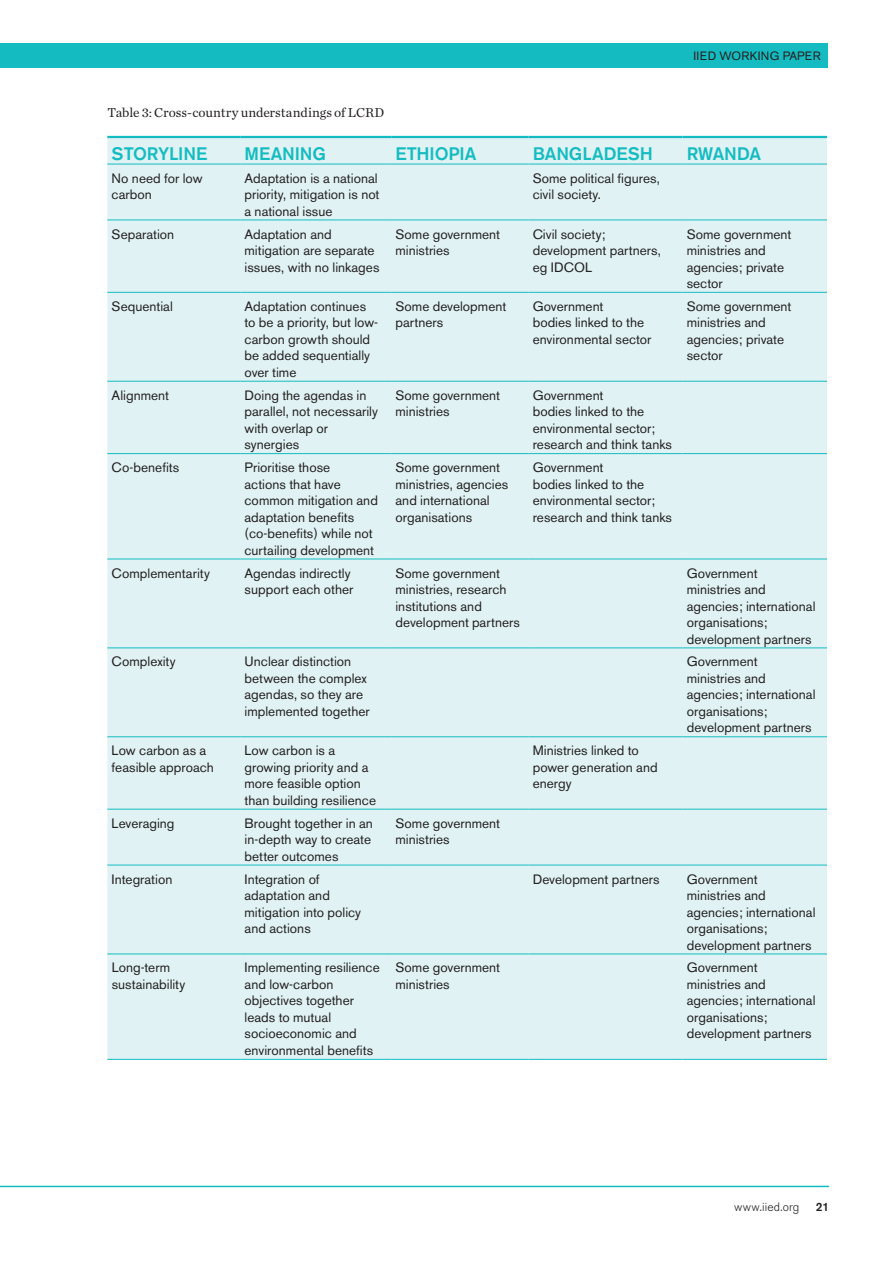
<style>
.page{position:relative;width:893px;height:1263px;background:#fff}
.page>*{position:absolute;margin:0;border:0;box-sizing:border-box;transform-origin:0 0}
.t1{font:500 18px "Akzidenz Grotesk BE";letter-spacing:-.005em;color:#14bcc1}
.t2{font:13.5px/16.5px "Akzidenz Grotesk BE";letter-spacing:.005em;color:#231f20}
.t3{font:13.5px "Chronicle Text G1";color:#231f20}
.t4{font:12px "Akzidenz Grotesk BE";letter-spacing:.02em;color:#231f20}
.t5{font:300 12px "Akzidenz Grotesk BE";letter-spacing:.015em;color:#231f20}
.t6{font:500 12px "Akzidenz Grotesk BE";color:#231f20}
</style>
<div class="page">
<div style="left:0;top:43px;width:828px;height:24px;background:#14bcc1"></div>
<hr style="left:0;top:1186px;width:829px;height:1px;background:#14bcc1">
<div style="left:107px;top:138px;width:720px;height:921px;background:#e0f2f3"></div>
<hr style="left:107px;top:220px;width:133px;height:1px;background:#14bcc1">
<hr style="left:240px;top:220px;width:151px;height:1px;background:#14bcc1">
<hr style="left:391px;top:220px;width:137px;height:1px;background:#14bcc1">
<hr style="left:528px;top:220px;width:154px;height:1px;background:#14bcc1">
<hr style="left:682px;top:220px;width:145px;height:1px;background:#14bcc1">
<hr style="left:107px;top:292px;width:133px;height:1px;background:#14bcc1">
<hr style="left:240px;top:292px;width:151px;height:1px;background:#14bcc1">
<hr style="left:391px;top:292px;width:137px;height:1px;background:#14bcc1">
<hr style="left:528px;top:292px;width:154px;height:1px;background:#14bcc1">
<hr style="left:682px;top:292px;width:145px;height:1px;background:#14bcc1">
<hr style="left:107px;top:381px;width:133px;height:1px;background:#14bcc1">
<hr style="left:240px;top:381px;width:151px;height:1px;background:#14bcc1">
<hr style="left:391px;top:381px;width:137px;height:1px;background:#14bcc1">
<hr style="left:528px;top:381px;width:154px;height:1px;background:#14bcc1">
<hr style="left:682px;top:381px;width:145px;height:1px;background:#14bcc1">
<hr style="left:107px;top:453px;width:133px;height:1px;background:#14bcc1">
<hr style="left:240px;top:453px;width:151px;height:1px;background:#14bcc1">
<hr style="left:391px;top:453px;width:137px;height:1px;background:#14bcc1">
<hr style="left:528px;top:453px;width:154px;height:1px;background:#14bcc1">
<hr style="left:682px;top:453px;width:145px;height:1px;background:#14bcc1">
<hr style="left:107px;top:559px;width:133px;height:1px;background:#14bcc1">
<hr style="left:240px;top:559px;width:151px;height:1px;background:#14bcc1">
<hr style="left:391px;top:559px;width:137px;height:1px;background:#14bcc1">
<hr style="left:528px;top:559px;width:154px;height:1px;background:#14bcc1">
<hr style="left:682px;top:559px;width:145px;height:1px;background:#14bcc1">
<hr style="left:107px;top:647px;width:133px;height:1px;background:#14bcc1">
<hr style="left:240px;top:647px;width:151px;height:1px;background:#14bcc1">
<hr style="left:391px;top:647px;width:137px;height:1px;background:#14bcc1">
<hr style="left:528px;top:647px;width:154px;height:1px;background:#14bcc1">
<hr style="left:682px;top:647px;width:145px;height:1px;background:#14bcc1">
<hr style="left:107px;top:736px;width:133px;height:1px;background:#14bcc1">
<hr style="left:240px;top:736px;width:151px;height:1px;background:#14bcc1">
<hr style="left:391px;top:736px;width:137px;height:1px;background:#14bcc1">
<hr style="left:528px;top:736px;width:154px;height:1px;background:#14bcc1">
<hr style="left:682px;top:736px;width:145px;height:1px;background:#14bcc1">
<hr style="left:107px;top:809px;width:133px;height:1px;background:#14bcc1">
<hr style="left:240px;top:809px;width:151px;height:1px;background:#14bcc1">
<hr style="left:391px;top:809px;width:137px;height:1px;background:#14bcc1">
<hr style="left:528px;top:809px;width:154px;height:1px;background:#14bcc1">
<hr style="left:682px;top:809px;width:145px;height:1px;background:#14bcc1">
<hr style="left:107px;top:865px;width:133px;height:1px;background:#14bcc1">
<hr style="left:240px;top:865px;width:151px;height:1px;background:#14bcc1">
<hr style="left:391px;top:865px;width:137px;height:1px;background:#14bcc1">
<hr style="left:528px;top:865px;width:154px;height:1px;background:#14bcc1">
<hr style="left:682px;top:865px;width:145px;height:1px;background:#14bcc1">
<hr style="left:107px;top:953px;width:133px;height:1px;background:#14bcc1">
<hr style="left:240px;top:953px;width:151px;height:1px;background:#14bcc1">
<hr style="left:391px;top:953px;width:137px;height:1px;background:#14bcc1">
<hr style="left:528px;top:953px;width:154px;height:1px;background:#14bcc1">
<hr style="left:682px;top:953px;width:145px;height:1px;background:#14bcc1">
<hr style="left:107px;top:1059px;width:133px;height:1px;background:#14bcc1">
<hr style="left:240px;top:1059px;width:151px;height:1px;background:#14bcc1">
<hr style="left:391px;top:1059px;width:137px;height:1px;background:#14bcc1">
<hr style="left:528px;top:1059px;width:154px;height:1px;background:#14bcc1">
<hr style="left:682px;top:1059px;width:145px;height:1px;background:#14bcc1">
<hr style="left:107px;top:136px;width:133px;height:2px;background:#14bcc1">
<hr style="left:240px;top:136px;width:151px;height:2px;background:#14bcc1">
<hr style="left:391px;top:136px;width:137px;height:2px;background:#14bcc1">
<hr style="left:528px;top:136px;width:154px;height:2px;background:#14bcc1">
<hr style="left:682px;top:136px;width:145px;height:2px;background:#14bcc1">
<hr style="left:107px;top:164px;width:133px;height:1px;background:#14bcc1">
<hr style="left:240px;top:164px;width:151px;height:1px;background:#14bcc1">
<hr style="left:391px;top:164px;width:137px;height:1px;background:#14bcc1">
<hr style="left:528px;top:164px;width:154px;height:1px;background:#14bcc1">
<hr style="left:682px;top:164px;width:145px;height:1px;background:#14bcc1">
<p class="t4" style="left:693px;top:48px;width:129px">IIED Working paper</p>
<p class="t3" style="left:107px;top:102px;width:279px">Table 3: Cross-country understandings of LCRD</p>
<h1 class="t1" style="left:112px;top:142px;width:97px">STORYLI NE</h1>
<h1 class="t1" style="left:245px;top:142px;width:83px">MEANING</h1>
<h1 class="t1" style="left:395px;top:142px;width:63px">ETHIOPIA</h1>
<h1 class="t1" style="left:533px;top:142px;width:62px">BANGLAD</h1>
<h1 class="t1" style="left:616px;top:142px;width:38px">ESH</h1>
<h1 class="t1" style="left:687px;top:142px;width:63px">RWANDA</h1>
<p class="t2" style="left:112px;top:170px;width:92px">No need for low carbon</p>
<p class="t2" style="left:244px;top:170px;width:137px">Adaptation is a national priority, mitigation is not a national issue</p>
<p class="t2" style="left:533px;top:170px;width:129px">Some political figures, civil society.</p>
<p class="t2" style="left:112px;top:226px;width:64px">Separation</p>
<p class="t2" style="left:244px;top:226px;width:136px">Adaptation and mitigation are separate issues, with no linkages</p>
<p class="t2" style="left:395px;top:226px;width:106px">Some government ministries</p>
<p class="t2" style="left:533px;top:226px;width:130px">Civil society; development partners, eg IDCOL</p>
<p class="t2" style="left:687px;top:226px;width:106px">Some government ministries and agencies; private sector</p>
<p class="t2" style="left:112px;top:298px;width:63px">Sequential</p>
<p class="t2" style="left:244px;top:298px;width:135px">Adaptation continues to be a priority, but low&shy;carbon growth should be added sequentially over time</p>
<p class="t2" style="left:395px;top:298px;width:112px">Some development partners</p>
<p class="t2" style="left:533px;top:298px;width:120px">Government<br>bodies linked to the environmental sector</p>
<p class="t2" style="left:687px;top:298px;width:106px">Some government ministries and agencies; private sector</p>
<p class="t2" style="left:112px;top:387px;width:59px">Alignment</p>
<p class="t2" style="left:245px;top:387px;width:135px">Doing the agendas in parallel, not necessarily with overlap or synergies</p>
<p class="t2" style="left:395px;top:387px;width:106px">Some government ministries</p>
<p class="t2" style="left:533px;top:387px;width:141px">Government<br>bodies linked to the environmental sector; research and think tanks</p>
<p class="t2" style="left:112px;top:459px;width:69px">Co-benefits</p>
<p class="t2" style="left:245px;top:459px;width:135px">Prioritise those<br>actions that have common mitigation and adaptation benefits (co-benefits) while not curtailing development</p>
<p class="t2" style="left:395px;top:459px;width:114px">Some government ministries, agencies and international organisations</p>
<p class="t2" style="left:533px;top:459px;width:141px">Government<br>bodies linked to the environmental sector; research and think tanks</p>
<p class="t2" style="left:112px;top:565px;width:100px">Complementarity</p>
<p class="t2" style="left:245px;top:565px;width:110px">Agendas indirectly support each other</p>
<p class="t2" style="left:395px;top:565px;width:126px">Some government ministries, research institutions and development partners</p>
<p class="t2" style="left:687px;top:565px;width:130px">Government<br>ministries and agencies; international organisations; development partners</p>
<p class="t2" style="left:112px;top:653px;width:65px">Complexity</p>
<p class="t2" style="left:245px;top:653px;width:127px">Unclear distinction between the complex agendas, so they are implemented together</p>
<p class="t2" style="left:687px;top:653px;width:130px">Government<br>ministries and agencies; international organisations; development partners</p>
<p class="t2" style="left:112px;top:742px;width:104px">Low carbon as a feasible approach</p>
<p class="t2" style="left:245px;top:742px;width:133px">Low carbon is a growing priority and a more feasible option than building resilience</p>
<p class="t2" style="left:533px;top:742px;width:127px">Ministries linked to power generation and energy</p>
<p class="t2" style="left:112px;top:815px;width:64px">Leveraging</p>
<p class="t2" style="left:245px;top:815px;width:130px">Brought together in an in-depth way to create better outcomes</p>
<p class="t2" style="left:395px;top:815px;width:106px">Some government ministries</p>
<p class="t2" style="left:112px;top:870px;width:62px">Integration</p>
<p class="t2" style="left:245px;top:870px;width:118px">Integration of adaptation and mitigation into policy and actions</p>
<p class="t2" style="left:533px;top:870px;width:128px">Development partners</p>
<p class="t2" style="left:687px;top:870px;width:130px">Government<br>ministries and agencies; international organisations; development partners</p>
<p class="t2" style="left:112px;top:959px;width:75px">Long-term sustainability</p>
<p class="t2" style="left:245px;top:959px;width:137px">Implementing resilience and low-carbon objectives together leads to mutual socioeconomic and environmental benefits</p>
<p class="t2" style="left:395px;top:959px;width:106px">Some government ministries</p>
<p class="t2" style="left:687px;top:959px;width:130px">Government<br>ministries and agencies; international organisations; development partners</p>
<p class="t5" style="left:734px;top:1200px;width:67px">www.iied.org</p>
<p class="t6" style="left:816px;top:1199px;width:15px">21</p>
</div>
